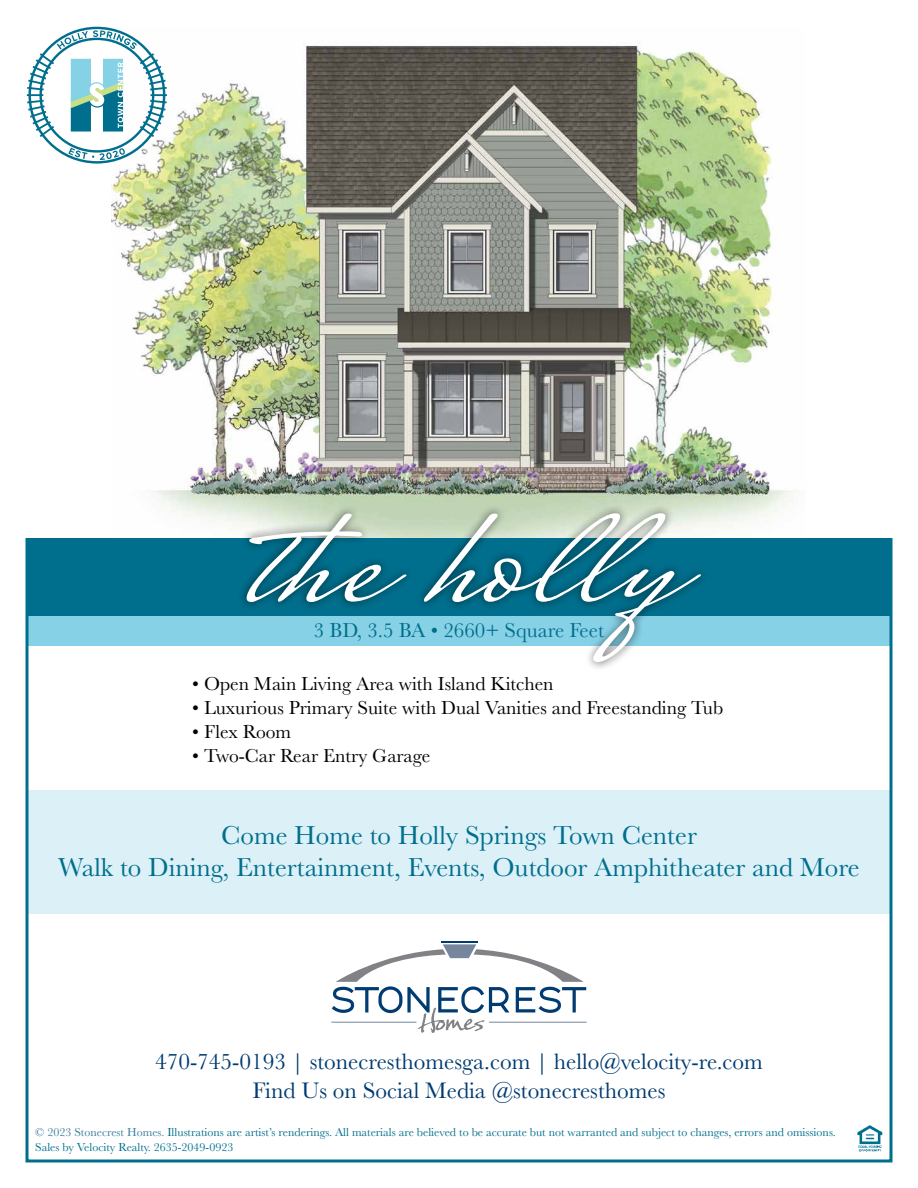
<style>
.page{position:relative;width:918px;height:1188px;background:#fff}
.page>*{position:absolute;margin:0;border:0;box-sizing:border-box;transform-origin:0 0}
.t1{font:27px/32.4px "Baskerville";color:#006f8d;text-align:center}
.t2{font:23.25px/29.1px "Baskerville";color:#003b71;text-align:center}
.t3{font:21px "Baskerville";color:#006f8d}
.t4{font:19.5px "Baskerville";color:#000}
.t5{font:12px/14.4px "Baskerville";color:#006f8d}
.s1{color:#3a7d9a}
</style>
<div class="page">
<div style="left:27px;top:615px;width:864px;height:31px;background:#87d1e6"></div>
<div style="left:27px;top:535px;width:864px;height:81px;background:#006f8d"></div>
<div style="left:27px;top:791px;width:864px;height:123px;background:#dcf0f7"></div>
<div style="left:0;top:0;width:918px;height:538px;background:#fff"></div>
<img style="left:111px;top:28px;width:683px;height:500px">
<svg style="left:68px;top:148px;width:57px;height:12px"></svg>
<svg style="left:27px;top:30px;width:140px;height:107px"></svg>
<div style="left:238px;top:504px;width:472px;height:168px;background:#000;opacity:.5"></div>
<svg style="left:247px;top:513px;width:454px;height:149px"></svg>
<img style="left:857px;top:1125px;width:26px;height:26px">
<hr style="left:441px;top:941px;width:37px;height:1px;background:#003b71">
<svg style="left:332px;top:944px;width:254px;height:89px"></svg>
<hr style="left:331px;top:1022px;width:85px;height:1px;background:#76869d">
<hr style="left:489px;top:1022px;width:98px;height:1px;background:#76869d">
<h3 class="t3" style="left:314px;top:616px;width:292px">3 BD, 3.5 BA • 2660+ Square Feet</h3>
<h3 class="t4" style="left:192px;top:671px;width:363px">• Open Main Living Area with Island Kitchen</h3>
<h3 class="t4" style="left:192px;top:695px;width:533px">• Luxurious Primary Suite with Dual Vanities and Freestanding Tub</h3>
<h3 class="t4" style="left:192px;top:719px;width:100px">• Flex Room</h3>
<h3 class="t4" style="left:192px;top:743px;width:240px">• Two-Car Rear Entry Garage</h3>
<h1 class="t1" style="left:58px;top:819px;width:803px">Come Home to Holly Springs Town Center<br>Walk to Dining, Entertainment, Events, Outdoor Amphitheater and More</h1>
<h2 class="t2" style="left:155px;top:1047px;width:609px">470-745-0193 | stonecresthomesga.com | hello@velocity-re.com<br>Find Us on Social Media @stonecresthomes</h2>
<p class="t5" style="left:35px;top:1125px;width:802px"><span class="s1">© 2023 Stonecrest Homes.</span> Illustrations are artist’s renderings. All materials are believed to be accurate but not warranted and subject to changes, errors and omissions.<br>Sales by Velocity Realty. 2635-2049-0923</p>
</div>
